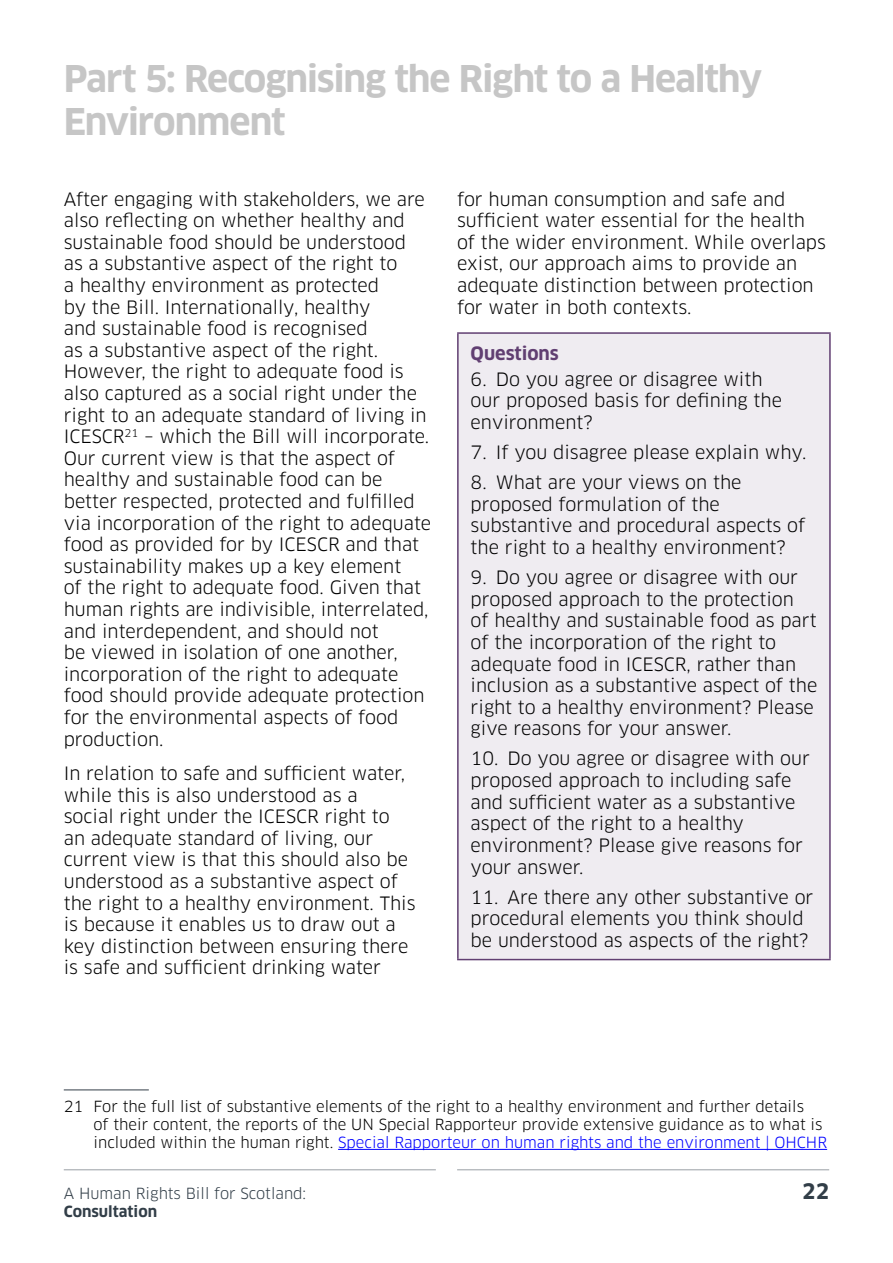
<style>
.page{position:relative;width:893px;height:1263px;background:#fff}
.page>*{position:absolute;margin:0;border:0;box-sizing:border-box;transform-origin:0 0}
.t1{font:700 36px/43.2px "Clan OT";letter-spacing:-.035em;color:#c6c6c6}
.t2{font:700 21px "Clan OT";color:#323e48}
.t3{font:18px/21.6px "Clan OT";color:#000}
.t4{font:700 18px "Clan OT";color:#613f72}
.Footnote_text{font:15px/18px "Clan OT";color:#000}
.t5{font:15px "Clan OT";color:#323e48}
.t6{font:700 15px "Clan OT";color:#323e48}
.s1{color:#00f}
</style>
<div class="page">
<hr style="left:64px;top:1169px;width:372px;height:1px;background:#989ea4">
<hr style="left:457px;top:1169px;width:372px;height:1px;background:#989ea4">
<hr style="left:64px;top:1089px;width:85px;height:1px;background:#323e48">
<hr style="left:338px;top:1149px;width:489px;height:1px;background:#00f">
<div style="left:458px;top:333px;width:372px;height:626px;background:#efecf1"></div>
<hr style="left:457px;top:332px;width:374px;height:2px;background:#613f72">
<hr style="left:457px;top:334px;width:2px;height:625px;background:#613f72">
<hr style="left:829px;top:334px;width:2px;height:625px;background:#613f72">
<hr style="left:457px;top:959px;width:374px;height:1px;background:#613f72">
<p class="t1" style="left:64px;top:58px;width:700px">Part 5: Recognising the Right to a Healthy<br>Environment</p>
<p class="t3" style="left:64px;top:188px;width:369px">After engaging with stakeholders, we are also reflecting on whether healthy and sustainable food should be understood<br>as a substantive aspect of the right to<br>a healthy environment as protected<br>by the Bill. Internationally, healthy<br>and sustainable food is recognised<br>as a substantive aspect of the right.<br>However, the right to adequate food is also captured as a social right under the right to an adequate standard of living in ICESCR<sup>21</sup> – which the Bill will incorporate.<br>Our current view is that the aspect of healthy and sustainable food can be better respected, protected and fulfilled via incorporation of the right to adequate food as provided for by ICESCR and that sustainability makes up a key element<br>of the right to adequate food. Given that human rights are indivisible, interrelated, and interdependent, and should not<br>be viewed in isolation of one another, incorporation of the right to adequate food should provide adequate protection for the environmental aspects of food production.</p>
<p class="t3" style="left:64px;top:762px;width:353px">In relation to safe and sufficient water, while this is also understood as a<br>social right under the ICESCR right to<br>an adequate standard of living, our current view is that this should also be understood as a substantive aspect of the right to a healthy environment. This is because it enables us to draw out a key distinction between ensuring there is safe and sufficient drinking water</p>
<p class="t3" style="left:457px;top:188px;width:370px">for human consumption and safe and sufficient water essential for the health of the wider environment. While overlaps exist, our approach aims to provide an adequate distinction between protection for water in both contexts.</p>
<p class="t4" style="left:471px;top:343px;width:90px">Questions</p>
<p class="t3" style="left:471px;top:368px;width:313px">6. Do you agree or disagree with our proposed basis for defining the environment?</p>
<p class="t3" style="left:471px;top:442px;width:337px">7. If you disagree please explain why.</p>
<p class="t3" style="left:471px;top:472px;width:336px">8. What are your views on the proposed formulation of the substantive and procedural aspects of the right to a healthy environment?</p>
<p class="t3" style="left:471px;top:567px;width:348px">9. Do you agree or disagree with our proposed approach to the protection<br>of healthy and sustainable food as part of the incorporation of the right to adequate food in ICESCR, rather than inclusion as a substantive aspect of the right to a healthy environment? Please give reasons for your answer.</p>
<p class="t3" style="left:471px;top:748px;width:341px">10. Do you agree or disagree with our proposed approach to including safe and sufficient water as a substantive aspect of the right to a healthy environment? Please give reasons for your answer.</p>
<p class="t3" style="left:471px;top:886px;width:344px">11. Are there any other substantive or procedural elements you think should be understood as aspects of the right?</p>
<p class="Footnote_text" style="left:94px;top:1098px;width:735px;text-indent:-30px">21 For the full list of substantive elements of the right to a healthy environment and further details<br>of their content, the reports of the UN Special Rapporteur provide extensive guidance as to what is included within the human right. <span class="s1">Special Rapporteur on human rights and the environment | OHCHR</span></p>
<p class="t5" style="left:64px;top:1184px;width:244px">A Human Rights Bill for Scotland:</p>
<p class="t2" style="left:802px;top:1179px;width:28px">22</p>
<p class="t6" style="left:64px;top:1202px;width:95px">Consultation</p>
</div>
